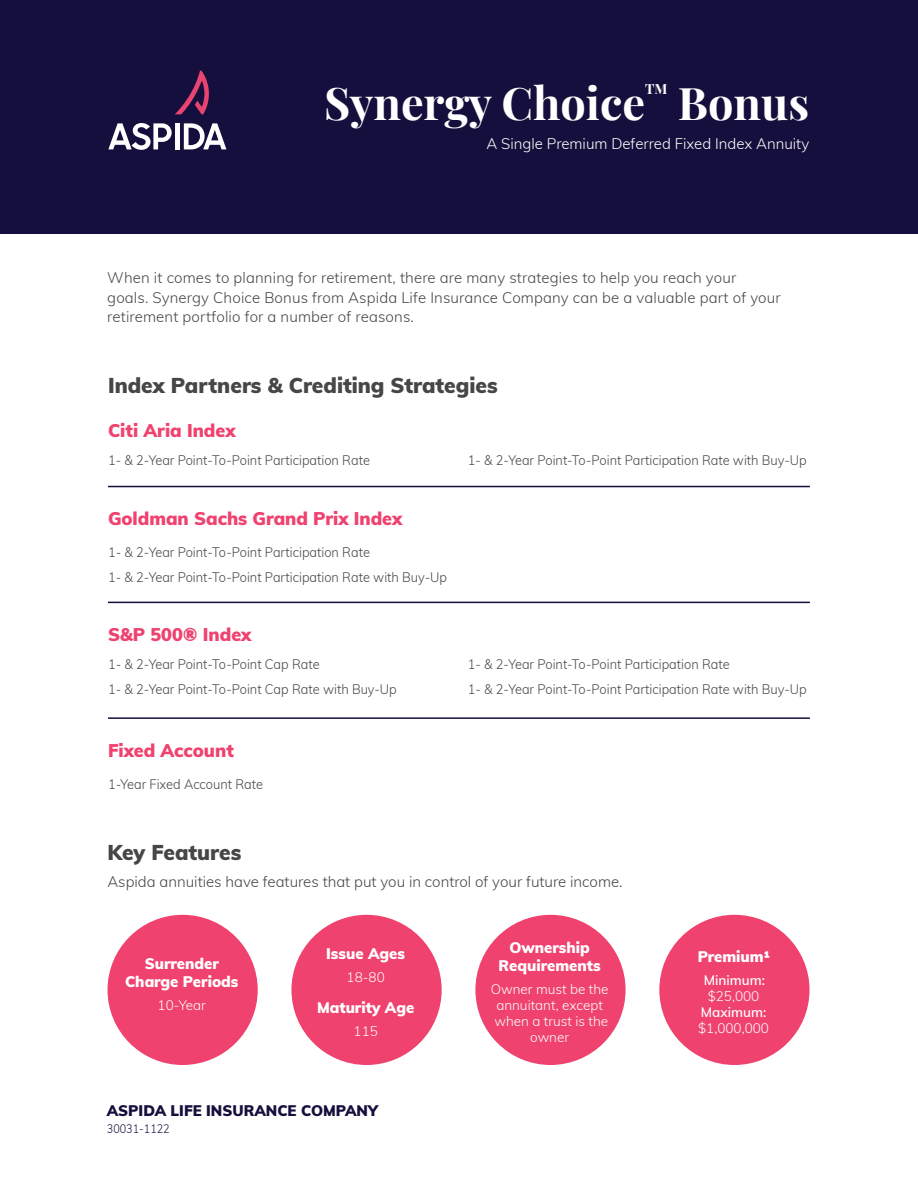
<style>
.page{position:relative;width:918px;height:1188px;background:#fff}
.page>*{position:absolute;margin:0;border:0;box-sizing:border-box;transform-origin:0 0}
.t1{font:700 45px "Playfair Display";color:#fff}
.t2{font:900 21px "Muli";color:#464646}
.t3{font:900 18px "Muli";color:#ef426f}
.t4{font:300 15px/19.5px "Muli";letter-spacing:.01em;color:#464646}
.t5{font:900 15px/18px "Muli";color:#fff;text-align:center}
.t6{font:300 15px "Muli";color:#fff}
.t7{font:900 15px "Muli";color:#140f3c}
.t8{font:700 13.95px "Playfair Display";color:#fff}
.t9{font:300 13.5px "Muli";color:#464646;scale:.95 1}
.t10{font:300 13.5px/16.2px "Muli";color:#fff;text-align:center}
.t11{font:600 13.5px "Muli";color:#fff}
.t12{font:300 12px "Muli";color:#140f3c;scale:.9 1}
</style>
<div class="page">
<div style="left:0;top:0;width:918px;height:234px;background:#140f3c"></div>
<svg style="left:175px;top:70px;width:34px;height:45px"></svg>
<div style="left:175px;top:123px;width:5px;height:26px;background:#fff"></div>
<svg style="left:184px;top:123px;width:42px;height:26px"></svg>
<svg style="left:108px;top:123px;width:64px;height:27px"></svg>
<div style="left:108px;top:915px;width:150px;height:150px;background:#ef426f;border-radius:50%"></div>
<div style="left:291px;top:915px;width:151px;height:150px;background:#ef426f;border-radius:50%"></div>
<div style="left:475px;top:915px;width:151px;height:150px;background:#ef426f;border-radius:50%"></div>
<div style="left:659px;top:915px;width:151px;height:150px;background:#ef426f;border-radius:50%"></div>
<hr style="left:108px;top:486px;width:702px;height:1px;background:#140f3c">
<hr style="left:108px;top:602px;width:702px;height:1px;background:#140f3c">
<hr style="left:108px;top:717px;width:702px;height:2px;background:#140f3c">
<p class="t1" style="left:324px;top:68px;width:322px">Synergy Choice</p>
<p class="t8" style="left:645px;top:78px;width:24px">TM</p>
<p class="t1" style="left:678px;top:68px;width:133px">Bonus</p>
<p class="t6" style="left:486px;top:133px;width:324px">A Single Premium Deferred Fixed Index Annuity</p>
<p class="t4" style="left:107px;top:268px;width:675px">When it comes to planning for retirement, there are many strategies to help you reach your goals. Synergy Choice Bonus from Aspida Life Insurance Company can be a valuable part of your retirement portfolio for a number of reasons.</p>
<p class="t2" style="left:108px;top:370px;width:391px">Index Partners &amp; Crediting Strategies</p>
<p class="t3" style="left:108px;top:417px;width:129px">Citi Aria Index</p>
<p class="t9" style="left:108px;top:451px;width:277px">1- &amp; 2-Year Point-To-Point Participation Rate</p>
<p class="t9" style="left:468px;top:451px;width:358px">1- &amp; 2-Year Point-To-Point Participation Rate with Buy-Up</p>
<p class="t3" style="left:108px;top:505px;width:296px">Goldman Sachs Grand Prix Index</p>
<p class="t9" style="left:108px;top:542px;width:277px">1- &amp; 2-Year Point-To-Point Participation Rate</p>
<p class="t9" style="left:108px;top:567px;width:358px">1- &amp; 2-Year Point-To-Point Participation Rate with Buy-Up</p>
<p class="t3" style="left:108px;top:621px;width:145px">S&amp;P 500® Index</p>
<p class="t9" style="left:108px;top:654px;width:224px">1- &amp; 2-Year Point-To-Point Cap Rate</p>
<p class="t9" style="left:108px;top:679px;width:306px">1- &amp; 2-Year Point-To-Point Cap Rate with Buy-Up</p>
<p class="t3" style="left:108px;top:737px;width:127px">Fixed Account</p>
<p class="t9" style="left:108px;top:775px;width:165px">1-Year Fixed Account Rate</p>
<p class="t9" style="left:468px;top:654px;width:277px">1- &amp; 2-Year Point-To-Point Participation Rate</p>
<p class="t9" style="left:468px;top:679px;width:358px">1- &amp; 2-Year Point-To-Point Participation Rate with Buy-Up</p>
<p class="t2" style="left:107px;top:837px;width:135px">Key Features</p>
<p class="t4" style="left:107px;top:871px;width:517px">Aspida annuities have features that put you in control of your future income.</p>
<p class="t5" style="left:125px;top:954px;width:115px">Surrender<br>Charge Periods</p>
<p class="t10" style="left:158px;top:996px;width:50px">10-Year</p>
<p class="t5" style="left:326px;top:944px;width:81px">Issue Ages</p>
<p class="t10" style="left:347px;top:968px;width:40px">18-80</p>
<p class="t5" style="left:317px;top:998px;width:99px">Maturity Age</p>
<p class="t10" style="left:354px;top:1023px;width:26px">115</p>
<p class="t7" style="left:107px;top:1100px;width:273px">ASPIDA LIFE INSURANCE COMPANY</p>
<p class="t12" style="left:107px;top:1120px;width:71px">30031-1122</p>
<p class="t5" style="left:499px;top:938px;width:104px">Ownership<br>Requirements</p>
<p class="t10" style="left:491px;top:980px;width:119px">Owner must be the annuitant, except</p>
<p class="t10" style="left:494px;top:1012px;width:115px">when a trust is the owner</p>
<p class="t5" style="left:698px;top:947px;width:73px">Premium1</p>
<p class="t11" style="left:704px;top:970px;width:63px">Minimum:</p>
<p class="t10" style="left:708px;top:987px;width:53px">$25,000</p>
<p class="t11" style="left:701px;top:1002px;width:67px">Maximum:</p>
<p class="t10" style="left:698px;top:1020px;width:72px">$1,000,000</p>
</div>
